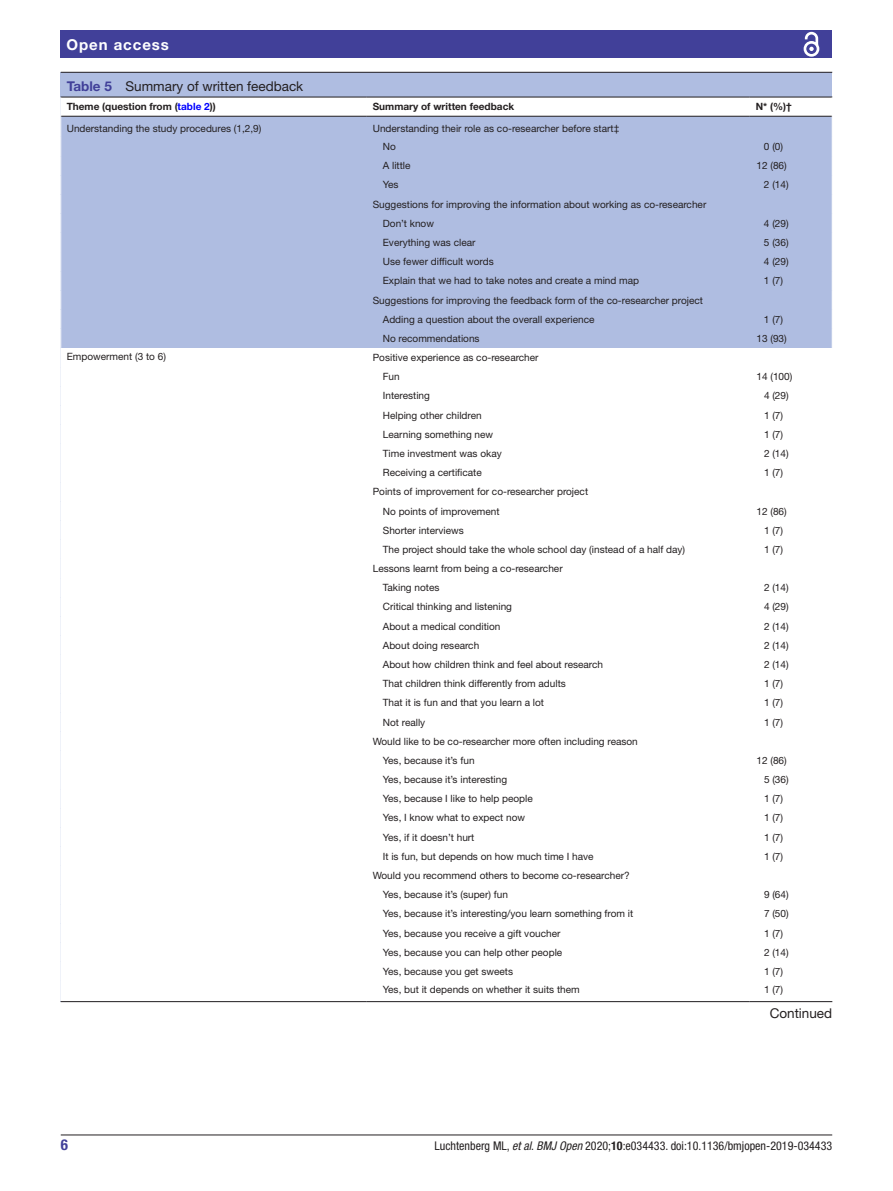
<style>
.page{position:relative;width:893px;height:1191px;background:#fff}
.page>*{position:absolute;margin:0;border:0;box-sizing:border-box;transform-origin:0 0}
.t1{font:700 15px "Helvetica Neue LT Std";letter-spacing:.065em;color:#fff}
.t2{font:700 condensed 15px "Helvetica Neue LT Std";color:#414099}
.t3{font:13.5px "Helvetica Neue LT Std";color:#231f20}
.t4{font:condensed 12px "Helvetica Neue LT Std";color:#231f20}
.t5{font:10.05px/19.2px "Helvetica Neue LT Std";color:#231f20}
.t6{font:700 10.05px "Helvetica Neue LT Std";color:#231f20}
.s1{font-weight:700;color:#414099}
.s2{color:#00f}
.s3{font-style:italic}
.s4{font-weight:700}
</style>
<div class="page">
<hr style="left:61px;top:1134px;width:771px;height:1px;background:#231f20">
<div style="left:61px;top:31px;width:771px;height:27px;background:#414099"></div>
<svg style="left:803px;top:31px;width:17px;height:26px"></svg>
<div style="left:61px;top:73px;width:771px;height:929px;background:#afbde1"></div>
<hr style="left:61px;top:72px;width:771px;height:1px;background:#231f20">
<div style="left:61px;top:98px;width:771px;height:903px;background:#fff"></div>
<svg style="left:61px;top:117px;width:771px;height:231px"></svg>
<hr style="left:61px;top:97px;width:306px;height:1px;background:#231f20">
<hr style="left:61px;top:116px;width:306px;height:1px;background:#231f20">
<hr style="left:367px;top:97px;width:383px;height:1px;background:#231f20">
<hr style="left:367px;top:116px;width:383px;height:1px;background:#231f20">
<hr style="left:750px;top:97px;width:82px;height:1px;background:#231f20">
<hr style="left:750px;top:116px;width:82px;height:1px;background:#231f20">
<svg style="left:60px;top:97px;width:1px;height:904px"></svg>
<hr style="left:61px;top:1001px;width:306px;height:1px;background:#231f20">
<hr style="left:367px;top:1001px;width:383px;height:1px;background:#231f20">
<hr style="left:750px;top:1001px;width:82px;height:1px;background:#231f20">
<h1 class="t1" style="left:66px;top:35px;width:104px">Open access</h1>
<h2 class="t3" style="left:67px;top:78px;width:238px"><span class="s1">Table 5</span> Summary of written feedback</h2>
<p class="t6" style="left:67px;top:100px;width:151px">Theme (question from (<span class="s2">table 2</span>))</p>
<p class="t6" style="left:373px;top:100px;width:143px">Summary of written feedback</p>
<p class="t6" style="left:756px;top:100px;width:37px">N* (%)†</p>
<p class="t5" style="left:67px;top:119px;width:196px">Understanding the study procedures (1,2,9)</p>
<p class="t5" style="left:383px;top:120px;width:238px;line-height:17.7px;text-indent:-10px">Understanding their role as co-researcher before start‡<br>No</p>
<p class="t5" style="left:764px;top:137px;width:21px">0 (0)</p>
<p class="t5" style="left:383px;top:156px;width:29px">A little</p>
<p class="t5" style="left:756px;top:156px;width:32px">12 (86)</p>
<p class="t5" style="left:383px;top:175px;width:17px">Yes</p>
<p class="t5" style="left:764px;top:175px;width:26px">2 (14)</p>
<p class="t5" style="left:383px;top:194px;width:325px;text-indent:-10px">Suggestions for improving the information about working as co-researcher<br>Don’t know</p>
<p class="t5" style="left:764px;top:213px;width:26px">4 (29)</p>
<p class="t5" style="left:383px;top:233px;width:94px">Everything was clear</p>
<p class="t5" style="left:764px;top:233px;width:26px">5 (36)</p>
<p class="t5" style="left:383px;top:252px;width:112px">Use fewer difficult words</p>
<p class="t5" style="left:764px;top:252px;width:26px">4 (29)</p>
<p class="t5" style="left:383px;top:271px;width:258px">Explain that we had to take notes and create a mind map</p>
<p class="t5" style="left:764px;top:271px;width:21px">1 (7)</p>
<p class="t5" style="left:383px;top:290px;width:322px;text-indent:-10px">Suggestions for improving the feedback form of the co-researcher project<br>Adding a question about the overall experience</p>
<p class="t5" style="left:764px;top:309px;width:21px">1 (7)</p>
<p class="t5" style="left:383px;top:328px;width:98px">No recommendations</p>
<p class="t5" style="left:756px;top:328px;width:32px">13 (93)</p>
<p class="t5" style="left:67px;top:346px;width:101px">Empowerment (3 to 6)</p>
<p class="t5" style="left:383px;top:348px;width:157px;text-indent:-10px">Positive experience as co-researcher<br>Fun</p>
<p class="t5" style="left:756px;top:367px;width:37px">14 (100)</p>
<p class="t5" style="left:383px;top:386px;width:49px">Interesting</p>
<p class="t5" style="left:764px;top:386px;width:26px">4 (29)</p>
<p class="t5" style="left:383px;top:405px;width:100px">Helping other children</p>
<p class="t5" style="left:764px;top:405px;width:21px">1 (7)</p>
<p class="t5" style="left:383px;top:424px;width:112px">Learning something new</p>
<p class="t5" style="left:764px;top:424px;width:21px">1 (7)</p>
<p class="t5" style="left:383px;top:444px;width:120px">Time investment was okay</p>
<p class="t5" style="left:764px;top:444px;width:26px">2 (14)</p>
<p class="t5" style="left:383px;top:463px;width:101px">Receiving a certificate</p>
<p class="t5" style="left:764px;top:463px;width:21px">1 (7)</p>
<p class="t5" style="left:383px;top:482px;width:207px;text-indent:-10px">Points of improvement for co-researcher project<br>No points of improvement</p>
<p class="t5" style="left:756px;top:501px;width:32px">12 (86)</p>
<p class="t5" style="left:383px;top:520px;width:82px">Shorter interviews</p>
<p class="t5" style="left:764px;top:520px;width:21px">1 (7)</p>
<p class="t5" style="left:383px;top:539px;width:304px">The project should take the whole school day (instead of a half day)</p>
<p class="t5" style="left:764px;top:539px;width:21px">1 (7)</p>
<p class="t5" style="left:383px;top:559px;width:181px;text-indent:-10px">Lessons learnt from being a co-researcher<br>Taking notes</p>
<p class="t5" style="left:764px;top:578px;width:26px">2 (14)</p>
<p class="t5" style="left:383px;top:597px;width:131px">Critical thinking and listening</p>
<p class="t5" style="left:764px;top:597px;width:26px">4 (29)</p>
<p class="t5" style="left:383px;top:616px;width:119px">About a medical condition</p>
<p class="t5" style="left:764px;top:616px;width:26px">2 (14)</p>
<p class="t5" style="left:383px;top:635px;width:98px">About doing research</p>
<p class="t5" style="left:764px;top:635px;width:26px">2 (14)</p>
<p class="t5" style="left:383px;top:654px;width:222px">About how children think and feel about research</p>
<p class="t5" style="left:764px;top:654px;width:26px">2 (14)</p>
<p class="t5" style="left:383px;top:674px;width:185px">That children think differently from adults</p>
<p class="t5" style="left:764px;top:674px;width:21px">1 (7)</p>
<p class="t5" style="left:383px;top:693px;width:163px">That it is fun and that you learn a lot</p>
<p class="t5" style="left:764px;top:693px;width:21px">1 (7)</p>
<p class="t5" style="left:383px;top:712px;width:44px">Not really</p>
<p class="t5" style="left:764px;top:712px;width:21px">1 (7)</p>
<p class="t5" style="left:383px;top:731px;width:257px;text-indent:-10px">Would like to be co-researcher more often including reason<br>Yes, because it’s fun</p>
<p class="t5" style="left:756px;top:750px;width:32px">12 (86)</p>
<p class="t5" style="left:383px;top:770px;width:126px">Yes, because it’s interesting</p>
<p class="t5" style="left:764px;top:770px;width:26px">5 (36)</p>
<p class="t5" style="left:383px;top:789px;width:152px">Yes, because I like to help people</p>
<p class="t5" style="left:764px;top:789px;width:21px">1 (7)</p>
<p class="t5" style="left:383px;top:808px;width:144px">Yes, I know what to expect now</p>
<p class="t5" style="left:764px;top:808px;width:21px">1 (7)</p>
<p class="t5" style="left:383px;top:827px;width:93px">Yes, if it doesn’t hurt</p>
<p class="t5" style="left:764px;top:827px;width:21px">1 (7)</p>
<p class="t5" style="left:383px;top:846px;width:212px">It is fun, but depends on how much time I have</p>
<p class="t5" style="left:764px;top:846px;width:21px">1 (7)</p>
<p class="t5" style="left:383px;top:865px;width:248px;text-indent:-10px">Would you recommend others to become co-researcher?<br>Yes, because it’s (super) fun</p>
<p class="t5" style="left:764px;top:885px;width:26px">9 (64)</p>
<p class="t5" style="left:383px;top:904px;width:252px">Yes, because it’s interesting/you learn something from it</p>
<p class="t5" style="left:764px;top:904px;width:26px">7 (50)</p>
<p class="t5" style="left:383px;top:923px;width:179px">Yes, because you receive a gift voucher</p>
<p class="t5" style="left:764px;top:923px;width:21px">1 (7)</p>
<p class="t5" style="left:383px;top:942px;width:181px">Yes, because you can help other people</p>
<p class="t5" style="left:764px;top:942px;width:26px">2 (14)</p>
<p class="t5" style="left:383px;top:961px;width:132px">Yes, because you get sweets</p>
<p class="t5" style="left:764px;top:961px;width:21px">1 (7)</p>
<p class="t5" style="left:383px;top:979px;width:198px">Yes, but it depends on whether it suits them</p>
<p class="t5" style="left:764px;top:979px;width:21px">1 (7)</p>
<h2 class="t3" style="left:770px;top:1005px;width:64px">Continued</h2>
<h1 class="t2" style="left:61px;top:1135px;width:9px">6</h1>
<p class="t4" style="left:435px;top:1138px;width:399px">Luchtenberg ML, <span class="s3">et al</span>. <span class="s3">BMJ Open</span> 2020;<span class="s4">10</span>:e034433. doi:10.1136/bmjopen-2019-034433</p>
</div>
